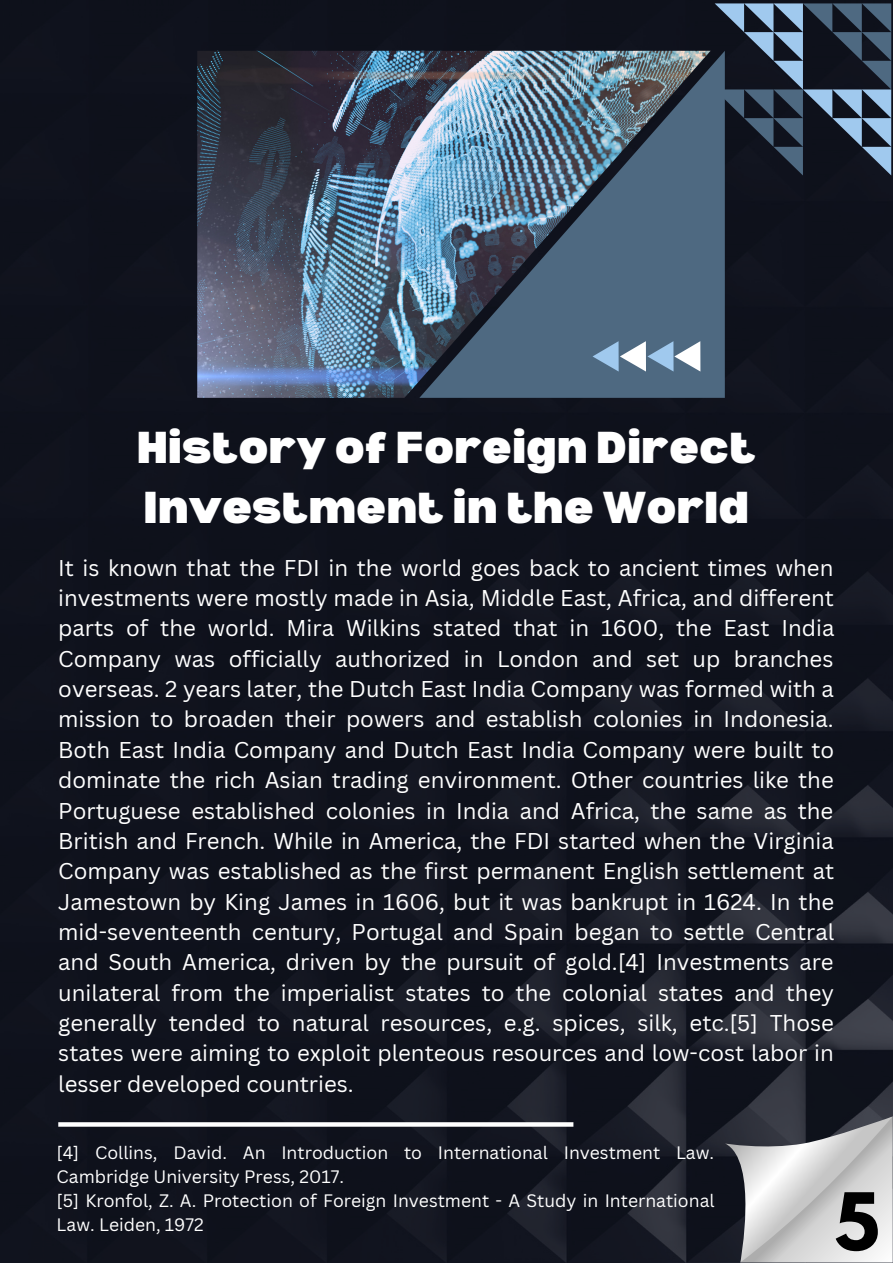
<style>
.page{position:relative;width:893px;height:1264px;background:#fff}
.page>*{position:absolute;margin:0;border:0;box-sizing:border-box;transform-origin:0 0}
.t1{font:700 70.2px "League Spartan";color:#000}
.t2{font:900 43.65px/60.3px "Bernoru";color:#fff}
.t3{font:22.2px/30.3px "Canva Sans";color:#fff;text-align:justify}
.t4{font:17.55px/24px "Canva Sans";color:#fff}
</style>
<div class="page">
<img style="left:0;top:0;width:892px;height:1262px">
<img style="left:197px;top:51px;width:222px;height:347px">
<svg style="left:419px;top:51px;width:305px;height:347px;background:#597389"></svg>
<svg style="left:725px;top:1116px;width:167px;height:146px;background:#adaeb0"></svg>
<svg style="left:592px;top:341px;width:108px;height:30px"></svg>
<svg style="left:714px;top:3px;width:177px;height:172px;background:#334253"></svg>
<svg style="left:58px;top:1122px;width:515px;height:4px"></svg>
<p class="t2" style="left:137px;top:415px;width:620px">History of Foreign Direct<br>Investment in the World</p>
<p class="t3" style="left:58px;top:552px;width:777px">It is known that the FDI in the world goes back to ancient times when investments were mostly made in Asia, Middle East, Africa, and different parts of the world. Mira Wilkins stated that in 1600, the East India Company was officially authorized in London and set up branches overseas. 2 years later, the Dutch East India Company was formed with a mission to broaden their powers and establish colonies in Indonesia.<br>Both East India Company and Dutch East India Company were built to dominate the rich Asian trading environment. Other countries like the Portuguese established colonies in India and Africa, the same as the British and French. While in America, the FDI started when the Virginia Company was established as the first permanent English settlement at Jamestown by King James in 1606, but it was bankrupt in 1624. In the mid-seventeenth century, Portugal and Spain began to settle Central and South America, driven by the pursuit of gold.[4] Investments are unilateral from the imperialist states to the colonial states and they generally tended to natural resources, e.g. spices, silk, etc.[5] Those states were aiming to exploit plenteous resources and low-cost labor in lesser developed countries.</p>
<p class="t4" style="left:57px;top:1140px;width:659px">[4] Collins, David. An Introduction to International Investment Law.<br>Cambridge University Press, 2017.</p>
<p class="t4" style="left:57px;top:1188px;width:659px">[5] Kronfol, Z. A. Protection of Foreign Investment - A Study in International<br>Law. Leiden, 1972</p>
<p class="t1" style="left:834px;top:1186px;width:46px">5</p>
</div>
